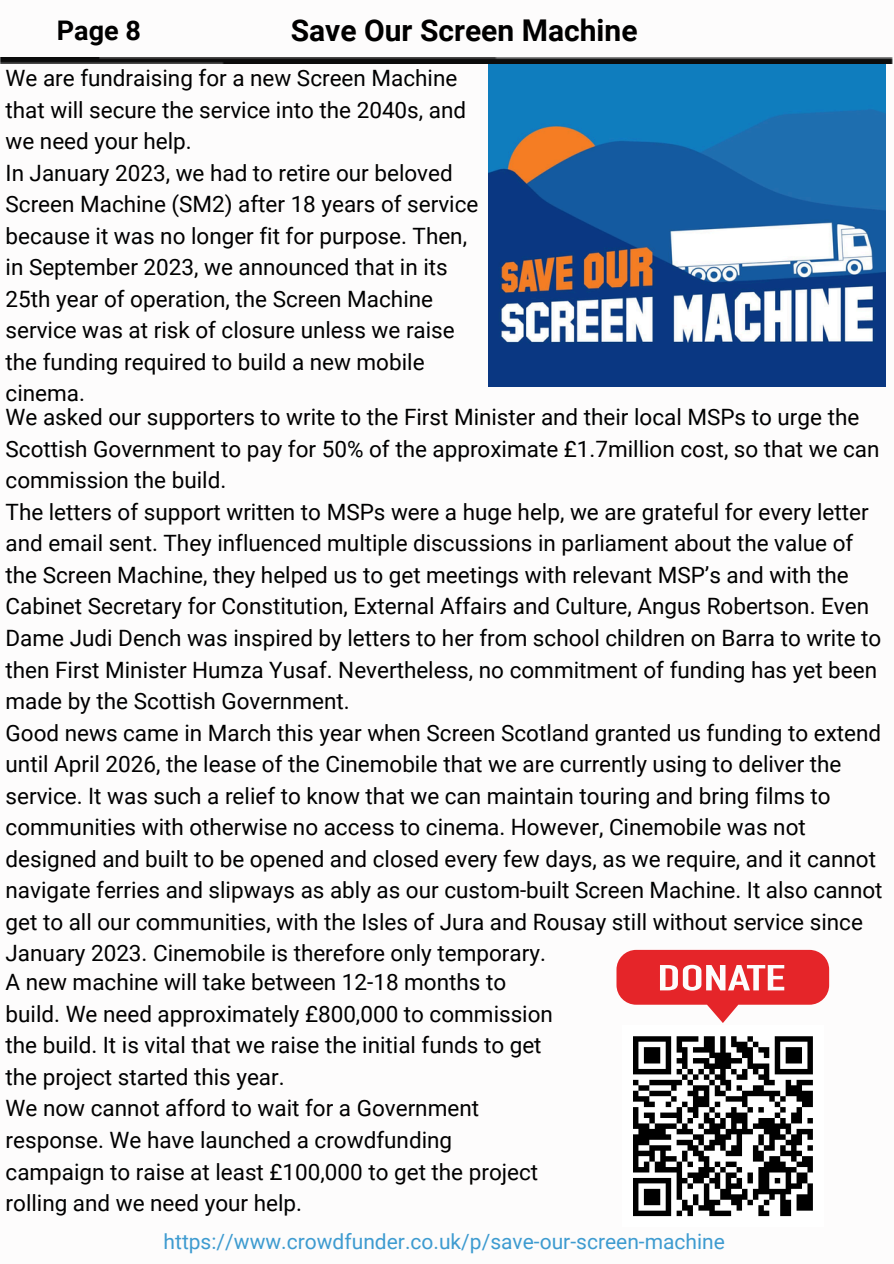
<style>
.page{position:relative;width:894px;height:1264px;background:#fff}
.page>*{position:absolute;margin:0;border:0;box-sizing:border-box;transform-origin:0 0}
.t1{font:700 30px "Roboto";color:#000}
.t2{font:700 27px "Roboto";color:#000}
.t3{font:22.5px/31.5px "Roboto";color:#000}
.t4{font:21px "Roboto";color:#3e9bd0}
</style>
<div class="page">
<img style="left:0;top:57px;width:893px;height:6px">
<img style="left:488px;top:65px;width:397px;height:321px">
<svg style="left:633px;top:1036px;width:180px;height:181px"></svg>
<svg style="left:616px;top:949px;width:212px;height:74px"></svg>
<p class="t2" style="left:57px;top:15px;width:86px">Page 8</p>
<p class="t1" style="left:290px;top:13px;width:348px">Save Our Screen Machine</p>
<p class="t3" style="left:6px;top:63px;width:462px">We are fundraising for a new Screen Machine that will secure the service into the 2040s, and we need your help.</p>
<p class="t3" style="left:6px;top:157px;width:474px">In January 2023, we had to retire our beloved Screen Machine (SM2) after 18 years of service because it was no longer fit for purpose. Then, in September 2023, we announced that in its 25th year of operation, the Screen Machine service was at risk of closure unless we raise the funding required to build a new mobile cinema.</p>
<p class="t3" style="left:6px;top:402px;width:875px">We asked our supporters to write to the First Minister and their local MSPs to urge the<br>Scottish Government to pay for 50% of the approximate £1.7million cost, so that we can commission the build.</p>
<p class="t3" style="left:6px;top:496px;width:877px">The letters of support written to MSPs were a huge help, we are grateful for every letter and email sent. They influenced multiple discussions in parliament about the value of the Screen Machine, they helped us to get meetings with relevant MSP’s and with the Cabinet Secretary for Constitution, External Affairs and Culture, Angus Robertson. Even Dame Judi Dench was inspired by letters to her from school children on Barra to write to then First Minister Humza Yusaf. Nevertheless, no commitment of funding has yet been made by the Scottish Government.</p>
<p class="t3" style="left:6px;top:717px;width:878px">Good news came in March this year when Screen Scotland granted us funding to extend until April 2026, the lease of the Cinemobile that we are currently using to deliver the service. It was such a relief to know that we can maintain touring and bring films to communities with otherwise no access to cinema. However, Cinemobile was not designed and built to be opened and closed every few days, as we require, and it cannot navigate ferries and slipways as ably as our custom-built Screen Machine. It also cannot get to all our communities, with the Isles of Jura and Rousay still without service since January 2023. Cinemobile is therefore only temporary.</p>
<p class="t3" style="left:6px;top:967px;width:548px">A new machine will take between 12-18 months to build. We need approximately £800,000 to commission the build. It is vital that we raise the initial funds to get the project started this year.</p>
<p class="t3" style="left:6px;top:1093px;width:534px">We now cannot afford to wait for a Government response. We have launched a crowdfunding campaign to raise at least £100,000 to get the project rolling and we need your help.</p>
<p class="t4" style="left:163px;top:1228px;width:562px">https://www.crowdfunder.co.uk/p/save-our-screen-machine</p>
</div>
